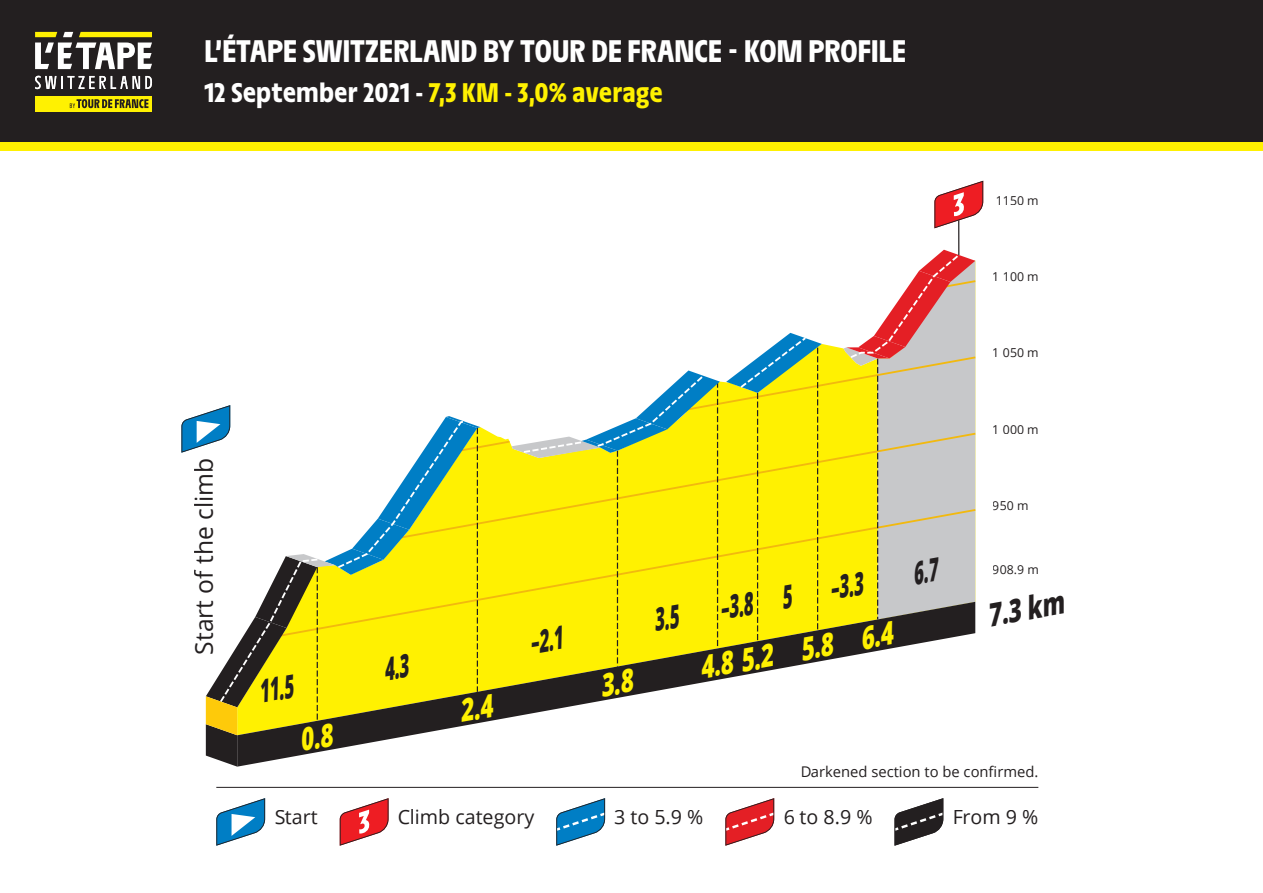
<style>
.page{position:relative;width:1263px;height:893px;background:#fff}
.page>*{position:absolute;margin:0;border:0;box-sizing:border-box;transform-origin:0 0}
.Titre_Bandeau{font:700 33px "Galibier";letter-spacing:-.015em;color:#fff}
.t1{font:italic 800 31.8px "Open Sans";color:#231f20;scale:.72 1}
.t2{font:italic 800 31.65px "Open Sans";color:#231f20;scale:.53 1}
.t3{font:italic 800 31.65px "Open Sans";color:#fff101;scale:.71 1}
.Date_Bandeau{font:700 28.5px "Galibier";letter-spacing:-.005em;color:#fff101}
.t4{font:24.6px "Open Sans";color:#231f20}
.t5{font:19.65px "Open Sans";color:#231f20}
.t6{font:14.7px "Open Sans";color:#231f20}
.t7{font:12.3px "Open Sans";color:#231f20}
.s1{color:#fff}
</style>
<div class="page">
<div style="left:0;top:0;width:1263px;height:142px;background:#231f20"></div>
<div style="left:0;top:142px;width:1263px;height:9px;background:#fff101"></div>
<svg style="left:79px;top:32px;width:73px;height:5px"></svg>
<svg style="left:35px;top:32px;width:22px;height:5px"></svg>
<div style="left:35px;top:96px;width:117px;height:16px;background:#fff101"></div>
<svg style="left:70px;top:99px;width:78px;height:9px"></svg>
<svg style="left:35px;top:43px;width:117px;height:26px"></svg>
<svg style="left:63px;top:32px;width:10px;height:5px"></svg>
<svg style="left:35px;top:76px;width:117px;height:13px"></svg>
<hr style="left:958px;top:220px;width:1px;height:35px;background:#231f20">
<svg style="left:934px;top:181px;width:49px;height:47px"></svg>
<svg style="left:216px;top:798px;width:49px;height:48px"></svg>
<svg style="left:556px;top:798px;width:49px;height:48px"></svg>
<svg style="left:725px;top:798px;width:49px;height:48px"></svg>
<svg style="left:894px;top:798px;width:49px;height:48px"></svg>
<svg style="left:340px;top:798px;width:49px;height:48px"></svg>
<hr style="left:216px;top:787px;width:822px;height:1px;background:#231f20">
<svg style="left:181px;top:250px;width:795px;height:517px"></svg>
<p class="Titre_Bandeau" style="left:204px;top:34px;width:704px">L’ÉTAPE SWITZERLAND BY TOUR DE FRANCE - KOM PROFILE</p>
<p class="Date_Bandeau" style="left:204px;top:78px;width:460px"><span class="s1">12 September 2021 -</span> 7,3 KM - 3,0% average</p>
<p class="t4" style="left:187px;top:655px;width:198px;rotate:-90deg">Start of the climb</p>
<p class="t2" style="left:254px;top:668px;width:66px;rotate:-10deg">11.5</p>
<p class="t2" style="left:525px;top:619px;width:64px;rotate:-10deg">–2.1</p>
<p class="t2" style="left:715px;top:585px;width:138px;rotate:-10deg">–3.8 5</p>
<p class="t2" style="left:825px;top:565px;width:64px;rotate:-10deg">–3.3</p>
<p class="t3" style="left:695px;top:643px;width:277px;rotate:-10deg">4.8 5.2 5.8 6.4</p>
<p class="t7" style="left:996px;top:192px;width:44px">1150 m</p>
<p class="t7" style="left:993px;top:268px;width:47px">1 100 m</p>
<p class="t7" style="left:993px;top:344px;width:47px">1 050 m</p>
<p class="t7" style="left:993px;top:421px;width:47px">1 000 m</p>
<p class="t7" style="left:993px;top:497px;width:37px">950 m</p>
<p class="t7" style="left:993px;top:561px;width:48px">908.9 m</p>
<p class="t1" style="left:983px;top:591px;width:109px;rotate:-10deg">7.3 km</p>
<p class="t6" style="left:800px;top:761px;width:240px">Darkened section to be confirmed.</p>
<p class="t5" style="left:274px;top:804px;width:45px">Start</p>
<p class="t5" style="left:397px;top:804px;width:138px">Climb category</p>
<p class="t5" style="left:614px;top:804px;width:91px">3 to 5.9 %</p>
<p class="t5" style="left:783px;top:804px;width:91px">6 to 8.9 %</p>
<p class="t5" style="left:952px;top:804px;width:88px">From 9 %</p>
</div>
